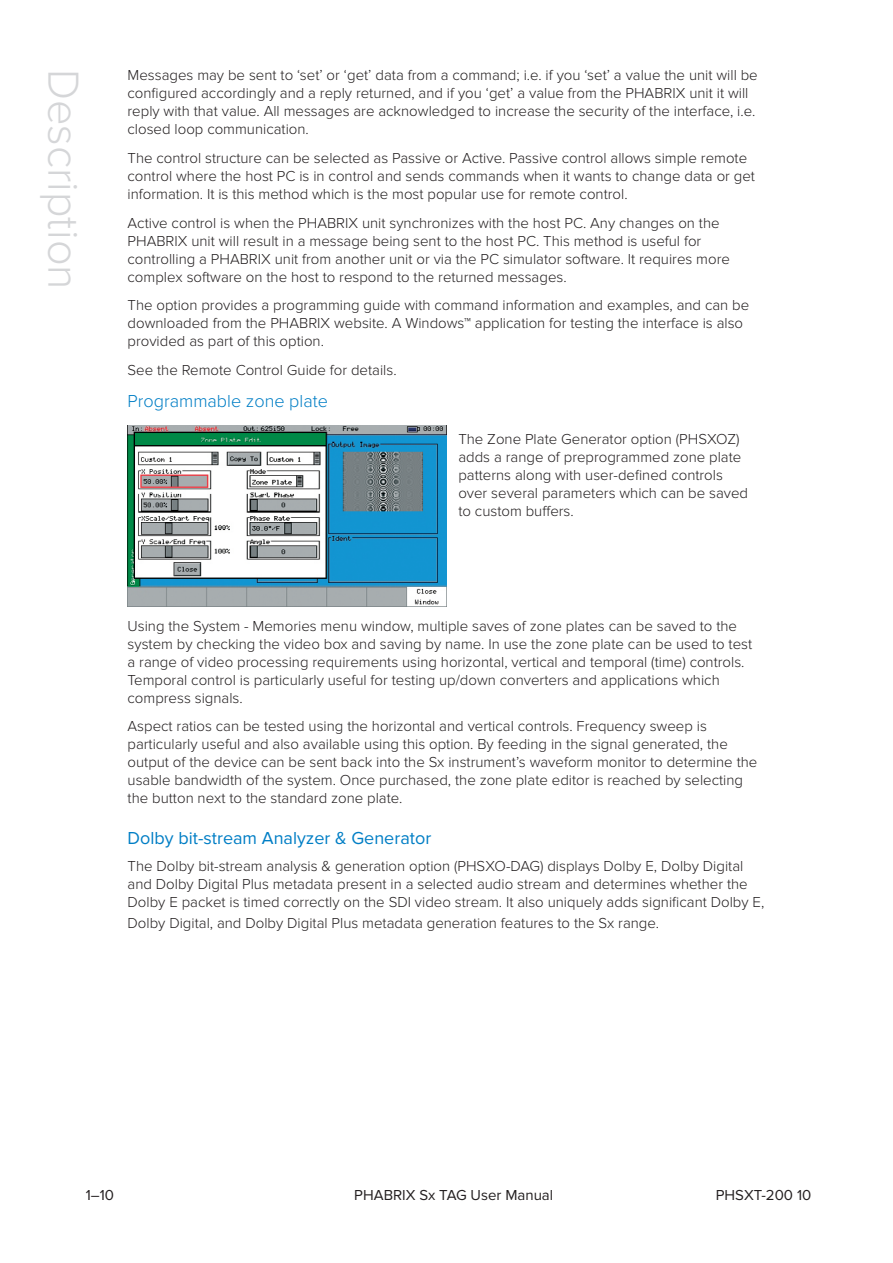
<style>
.page{position:relative;width:893px;height:1263px;background:#fff}
.page>*{position:absolute;margin:0;border:0;box-sizing:border-box;transform-origin:0 0}
.t1{font:300 45px "Proxima Nova";color:#d5d6d8}
.heading_3{font:18px "Proxima Nova";color:#007ec5}
.body_text{font:300 18px "Proxima Nova";color:#007ec5}
.body_text-2{font:300 15px/18px "Proxima Nova";color:#231f20}
.t2{font:15px "Proxima Nova";color:#231f20}
</style>
<div class="page">
<img style="left:128px;top:425px;width:318px;height:181px">
<h1 class="t1" style="left:89px;top:69px;width:222px;rotate:90deg">Description</h1>
<p class="body_text-2" style="left:128px;top:67px;width:632px">Messages may be sent to ‘set’ or ‘get’ data from a command; i.e. if you ‘set’ a value the unit will be configured accordingly and a reply returned, and if you ‘get’ a value from the PHABRIX unit it will reply with that value. All messages are acknowledged to increase the security of the interface, i.e. closed loop communication.</p>
<p class="body_text-2" style="left:128px;top:149px;width:629px">The control structure can be selected as Passive or Active. Passive control allows simple remote control where the host PC is in control and sends commands when it wants to change data or get information. It is this method which is the most popular use for remote control.</p>
<p class="body_text-2" style="left:128px;top:214px;width:604px">Active control is when the PHABRIX unit synchronizes with the host PC. Any changes on the PHABRIX unit will result in a message being sent to the host PC. This method is useful for controlling a PHABRIX unit from another unit or via the PC simulator software. It requires more complex software on the host to respond to the returned messages.</p>
<p class="body_text-2" style="left:128px;top:296px;width:623px">The option provides a programming guide with command information and examples, and can be downloaded from the PHABRIX website. A Windows™ application for testing the interface is also provided as part of this option.</p>
<p class="body_text-2" style="left:128px;top:361px;width:271px">See the Remote Control Guide for details.</p>
<p class="body_text" style="left:128px;top:391px;width:202px">Programmable zone plate</p>
<p class="body_text-2" style="left:458px;top:430px;width:291px">The Zone Plate Generator option (PHSXOZ) adds a range of preprogrammed zone plate patterns along with user-defined controls over several parameters which can be saved to custom buffers.</p>
<p class="body_text-2" style="left:128px;top:617px;width:626px">Using the System - Memories menu window, multiple saves of zone plates can be saved to the system by checking the video box and saving by name. In use the zone plate can be used to test a range of video processing requirements using horizontal, vertical and temporal (time) controls.<br>Temporal control is particularly useful for testing up/down converters and applications which compress signals.</p>
<p class="body_text-2" style="left:128px;top:718px;width:631px">Aspect ratios can be tested using the horizontal and vertical controls. Frequency sweep is particularly useful and also available using this option. By feeding in the signal generated, the output of the device can be sent back into the Sx instrument’s waveform monitor to determine the usable bandwidth of the system. Once purchased, the zone plate editor is reached by selecting the button next to the standard zone plate.</p>
<p class="heading_3" style="left:128px;top:828px;width:305px">Dolby bit-stream Analyzer &amp; Generator</p>
<p class="body_text-2" style="left:128px;top:857px;width:638px">The Dolby bit-stream analysis &amp; generation option (PHSXO-DAG) displays Dolby E, Dolby Digital and Dolby Digital Plus metadata present in a selected audio stream and determines whether the<br>Dolby E packet is timed correctly on the SDI video stream. It also uniquely adds significant Dolby E,</p>
<p class="body_text-2" style="left:128px;top:914px;width:533px">Dolby Digital, and Dolby Digital Plus metadata generation features to the Sx range.</p>
<p class="t2" style="left:354px;top:1186px;width:200px">PHABRIX Sx TAG User Manual</p>
<p class="t2" style="left:86px;top:1186px;width:30px">1–10</p>
<p class="t2" style="left:716px;top:1186px;width:97px">PHSXT-200 10</p>
</div>
